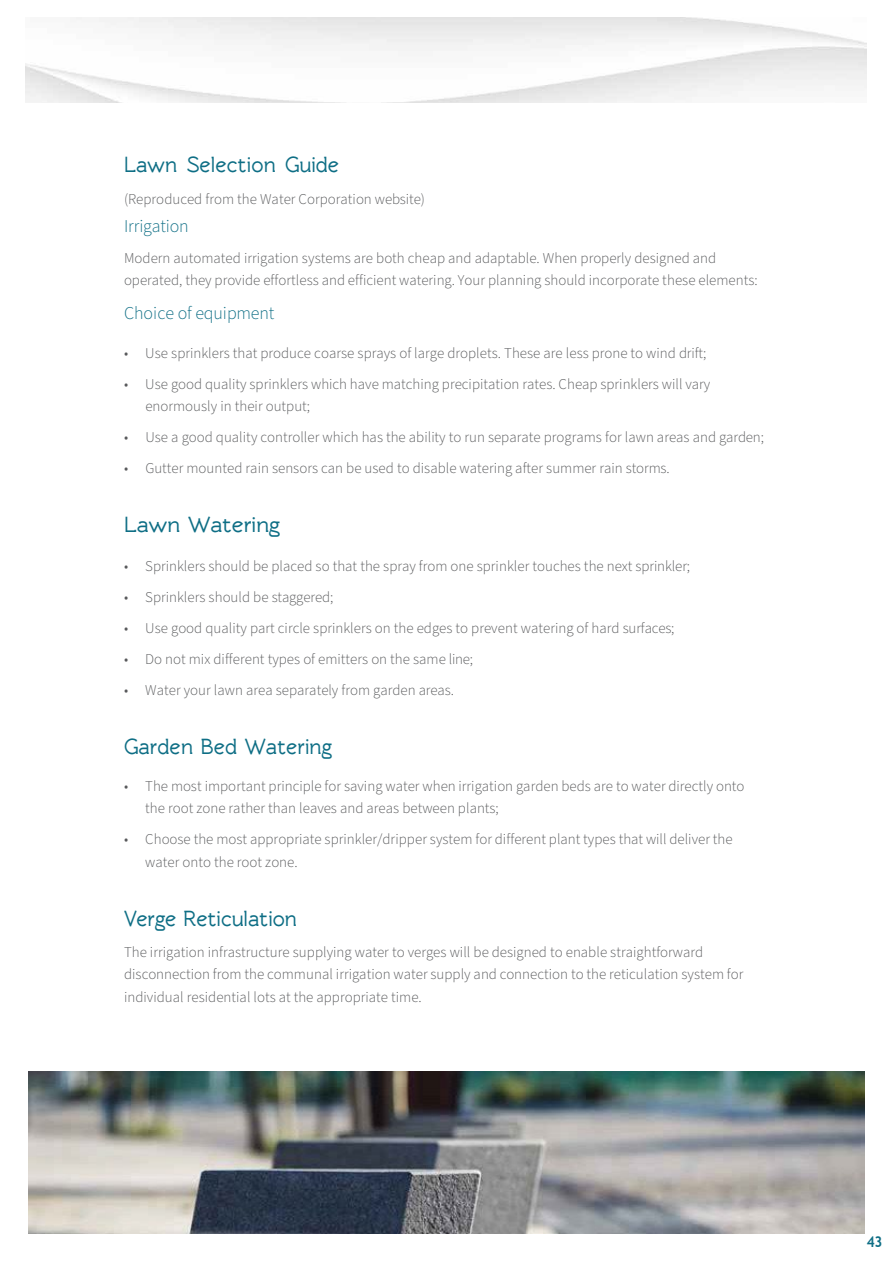
<style>
.page{position:relative;width:893px;height:1263px;background:#fff}
.page>*{position:absolute;margin:0;border:0;box-sizing:border-box;transform-origin:0 0}
.t1{font:700 22.5px "Rawengulk";color:#0e6e85;scale:.94 1}
.t2{font:700 22.5px "Rawengulk";color:#0e6e85}
.t3{font:300 18px "Source Sans Pro";letter-spacing:-.005em;color:#0e6e85}
.t4{font:300 15px/22.5px "Source Sans Pro";color:#58595b}
.t5{font:700 15px "Trebuchet MS";color:#0e6e85;scale:.91 1}
</style>
<div class="page">
<img style="left:29px;top:1071px;width:835px;height:163px">
<h1 class="t1" style="left:124px;top:152px;width:230px">Lawn Selection Guide</h1>
<p class="t4" style="left:124px;top:188px;width:302px">(Reproduced from the Water Corporation website)</p>
<p class="t3" style="left:124px;top:214px;width:66px">Irrigation</p>
<p class="t4" style="left:124px;top:247px;width:635px">Modern automated irrigation systems are both cheap and adaptable. When properly designed and operated, they provide effortless and efficient watering. Your planning should incorporate these elements:</p>
<p class="t3" style="left:124px;top:301px;width:152px">Choice of equipment</p>
<p class="t4" style="left:124px;top:342px;width:584px">• Use sprinklers that produce coarse sprays of large droplets. These are less prone to wind drift;</p>
<p class="t4" style="left:145px;top:373px;width:566px;text-indent:-21px">• Use good quality sprinklers which have matching precipitation rates. Cheap sprinklers will vary enormously in their output;</p>
<p class="t4" style="left:124px;top:426px;width:641px">• Use a good quality controller which has the ability to run separate programs for lawn areas and garden;</p>
<p class="t4" style="left:124px;top:457px;width:547px">• Gutter mounted rain sensors can be used to disable watering after summer rain storms.</p>
<h1 class="t2" style="left:124px;top:512px;width:158px">Lawn Watering</h1>
<p class="t4" style="left:124px;top:555px;width:568px">• Sprinklers should be placed so that the spray from one sprinkler touches the next sprinkler;</p>
<p class="t4" style="left:124px;top:586px;width:211px">• Sprinklers should be staggered;</p>
<p class="t4" style="left:124px;top:617px;width:552px">• Use good quality part circle sprinklers on the edges to prevent watering of hard surfaces;</p>
<p class="t4" style="left:124px;top:648px;width:350px">• Do not mix different types of emitters on the same line;</p>
<p class="t4" style="left:124px;top:679px;width:331px">• Water your lawn area separately from garden areas.</p>
<h1 class="t1" style="left:124px;top:734px;width:223px">Garden Bed Watering</h1>
<p class="t4" style="left:145px;top:775px;width:601px;text-indent:-21px">• The most important principle for saving water when irrigation garden beds are to water directly onto the root zone rather than leaves and areas between plants;</p>
<p class="t4" style="left:145px;top:829px;width:589px;text-indent:-21px">• Choose the most appropriate sprinkler/dripper system for different plant types that will deliver the water onto the root zone.</p>
<h1 class="t1" style="left:124px;top:905px;width:185px">Verge Reticulation</h1>
<p class="t4" style="left:124px;top:941px;width:621px">The irrigation infrastructure supplying water to verges will be designed to enable straightforward disconnection from the communal irrigation water supply and connection to the reticulation system for individual residential lots at the appropriate time.</p>
<p class="t5" style="left:867px;top:1232px;width:19px">43</p>
</div>
